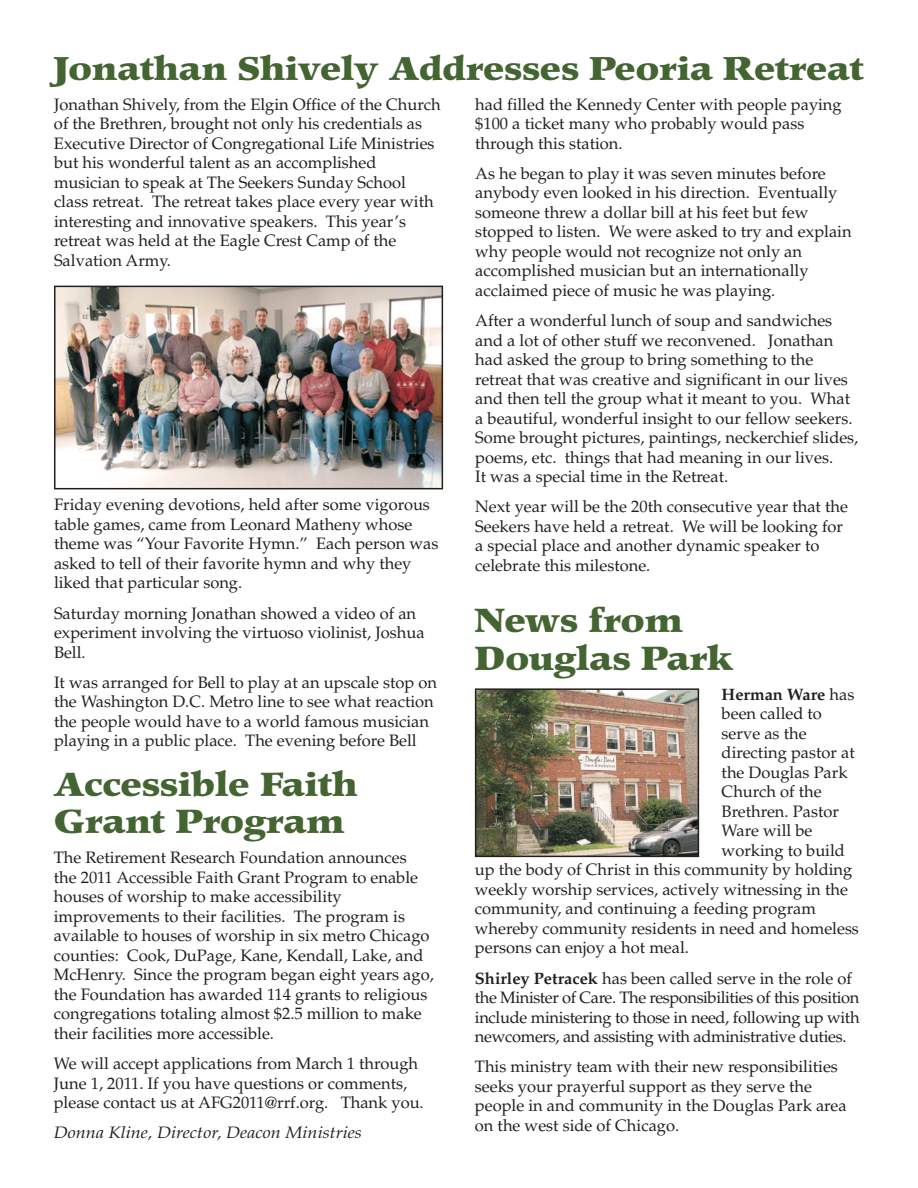
<style>
.page{position:relative;width:918px;height:1188px;background:#fff}
.page>*{position:absolute;margin:0;border:0;box-sizing:border-box;transform-origin:0 0}
.t1{font:700 33px/37.5px "Poppl Pontifex BE";color:#446431;scale:1.2 1}
.t2{font:700 32.55px "Poppl Pontifex BE";color:#446431;scale:1.2 1}
.t3{font:16.5px/19.5px "Palatino";color:#231f20}
.t4{font:16.5px/19.5px "Palatino";letter-spacing:-.02em;color:#231f20}
.t5{font:italic 16.5px "Palatino";color:#231f20;scale:1.1 1}
.t6{font:700 16.5px "Palatino";color:#231f20}
.s1{font-weight:400}
.s2{font-weight:700}
</style>
<div class="page">
<img style="left:57px;top:289px;width:383px;height:197px">
<div style="left:54px;top:286px;width:389px;height:203px;border:2px solid #231f20"></div>
<img style="left:478px;top:691px;width:218px;height:163px">
<div style="left:475px;top:688px;width:224px;height:169px;border:2px solid #231f20"></div>
<h2 class="t2" style="left:54px;top:55px;width:676px">Jonathan Shively Addresses Peoria Retreat</h2>
<p class="t3" style="left:54px;top:96px;width:388px">Jonathan Shively, from the Elgin Office of the Church of the Brethren, brought not only his credentials as Executive Director of Congregational Life Ministries but his wonderful talent as an accomplished musician to speak at The Seekers Sunday School class retreat. The retreat takes place every year with interesting and innovative speakers. This year’s retreat was held at the Eagle Crest Camp of the Salvation Army.</p>
<p class="t3" style="left:54px;top:497px;width:386px">Friday evening devotions, held after some vigorous table games, came from Leonard Matheny whose theme was “Your Favorite Hymn.” Each person was asked to tell of their favorite hymn and why they liked that particular song.</p>
<p class="t3" style="left:54px;top:605px;width:372px">Saturday morning Jonathan showed a video of an experiment involving the virtuoso violinist, Joshua<br>Bell.</p>
<p class="t3" style="left:54px;top:674px;width:385px">It was arranged for Bell to play at an upscale stop on the Washington D.C. Metro line to see what reaction the people would have to a world famous musician playing in a public place. The evening before Bell</p>
<h1 class="t1" style="left:54px;top:768px;width:255px">Accessible Faith<br>Grant Program</h1>
<p class="t3" style="left:54px;top:850px;width:382px">The Retirement Research Foundation announces<br>the 2011 Accessible Faith Grant Program to enable houses of worship to make accessibility improvements to their facilities. The program is available to houses of worship in six metro Chicago counties: Cook, DuPage, Kane, Kendall, Lake, and McHenry. Since the program began eight years ago, the Foundation has awarded 114 grants to religious congregations totaling almost $2.5 million to make their facilities more accessible.</p>
<p class="t3" style="left:54px;top:1056px;width:372px">We will accept applications from March 1 through<br>June 1, 2011. If you have questions or comments, please contact us at AFG2011@rrf.org. Thank you.</p>
<p class="t5" style="left:54px;top:1126px;width:282px">Donna Kline, Director, Deacon Ministries</p>
<p class="t3" style="left:475px;top:96px;width:368px">had filled the Kennedy Center with people paying $100 a ticket many who probably would pass through this station.</p>
<p class="t3" style="left:475px;top:165px;width:378px">As he began to play it was seven minutes before anybody even looked in his direction. Eventually someone threw a dollar bill at his feet but few stopped to listen. We were asked to try and explain why people would not recognize not only an accomplished musician but an internationally acclaimed piece of music he was playing.</p>
<p class="t3" style="left:475px;top:313px;width:385px">After a wonderful lunch of soup and sandwiches and a lot of other stuff we reconvened. Jonathan had asked the group to bring something to the retreat that was creative and significant in our lives and then tell the group what it meant to you. What a beautiful, wonderful insight to our fellow seekers.<br>Some brought pictures, paintings, neckerchief slides, poems, etc. things that had meaning in our lives.<br>It was a special time in the Retreat.</p>
<p class="t3" style="left:475px;top:499px;width:374px">Next year will be the 20th consecutive year that the Seekers have held a retreat. We will be looking for a special place and another dynamic speaker to celebrate this milestone.</p>
<h1 class="t1" style="left:475px;top:605px;width:217px">News from<br>Douglas Park</h1>
<p class="t6" style="left:722px;top:688px;width:134px">Herman Ware <span class="s1">has</span></p>
<p class="t3" style="left:722px;top:706px;width:102px">been called to</p>
<p class="t3" style="left:722px;top:725px;width:86px">serve as the</p>
<p class="t3" style="left:722px;top:745px;width:135px">directing pastor at</p>
<p class="t3" style="left:722px;top:764px;width:127px">the Douglas Park</p>
<p class="t3" style="left:722px;top:784px;width:101px">Church of the</p>
<p class="t3" style="left:722px;top:803px;width:119px">Brethren. Pastor</p>
<p class="t3" style="left:722px;top:823px;width:92px">Ware will be</p>
<p class="t3" style="left:722px;top:842px;width:125px">working to build</p>
<p class="t3" style="left:475px;top:862px;width:379px">up the body of Christ in this community by holding</p>
<p class="t3" style="left:475px;top:881px;width:375px">weekly worship services, actively witnessing in the</p>
<p class="t3" style="left:475px;top:901px;width:343px">community, and continuing a feeding program</p>
<p class="t3" style="left:475px;top:920px;width:386px">whereby community residents in need and homeless</p>
<p class="t3" style="left:475px;top:940px;width:216px">persons can enjoy a hot meal.</p>
<p class="t4" style="left:475px;top:970px;width:386px"><span class="s2">Shirley Petracek</span> has been called serve in the role of the Minister of Care. The responsibilities of this position include ministering to those in need, following up with newcomers, and assisting with administrative duties.</p>
<p class="t3" style="left:475px;top:1059px;width:373px">This ministry team with their new responsibilities seeks your prayerful support as they serve the people in and community in the Douglas Park area on the west side of Chicago.</p>
</div>
